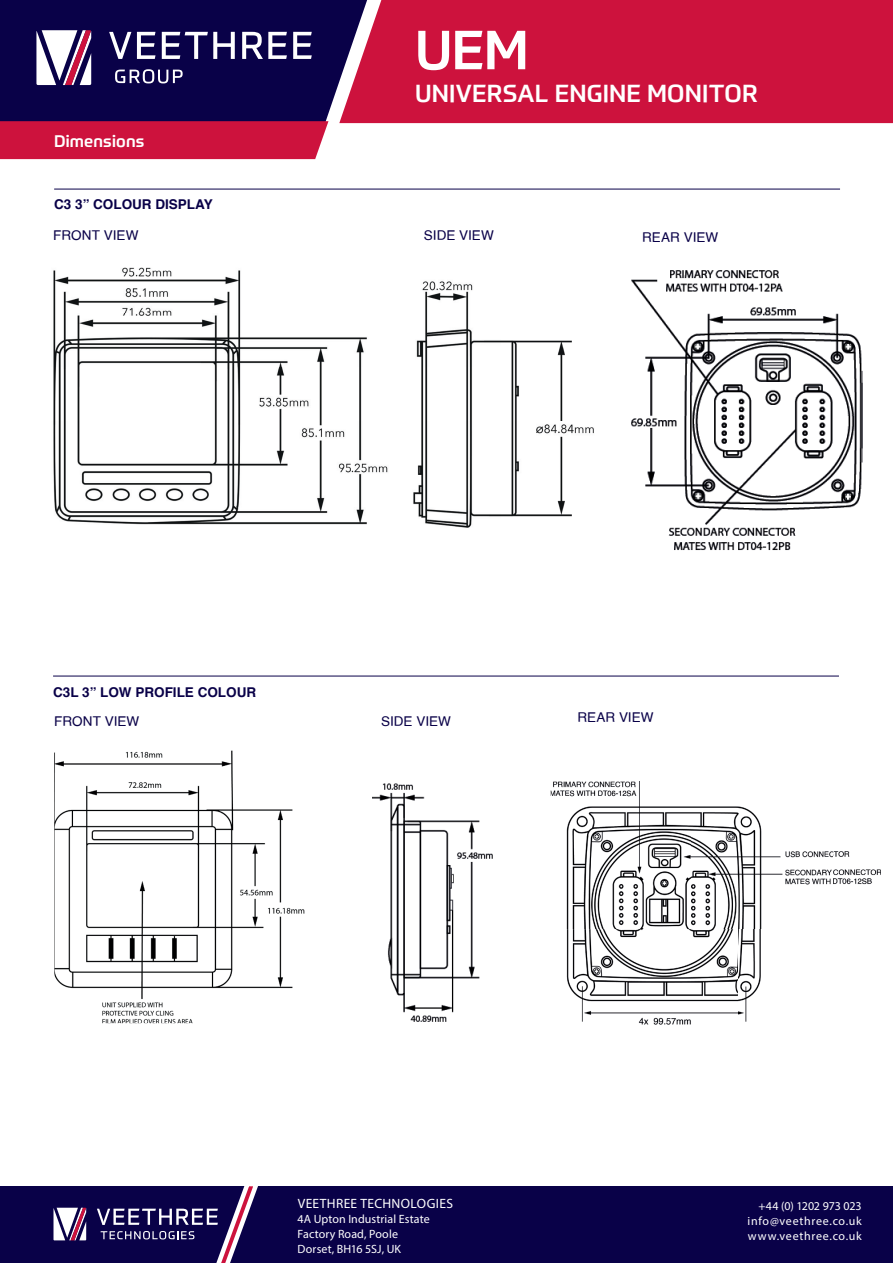
<style>
.page{position:relative;width:893px;height:1263px;background:#fff}
.page>*{position:absolute;margin:0;border:0;box-sizing:border-box;transform-origin:0 0}
.t1{font:500 54px "Prometo";color:#fff}
.t2{font:500 24px "Prometo";letter-spacing:.005em;color:#fff}
.t3{font:500 16.5px "Prometo W04";letter-spacing:.015em;color:#fff}
.t4{font:13.5px "Helvetica";letter-spacing:.005em;color:#090148}
.t5{font:700 13.5px "Helvetica";color:#090148}
.t6{font:13.5px "Myriad Pro";letter-spacing:.03em;color:#fff}
.t7{font:12px/15px "Myriad Pro";letter-spacing:.01em;color:#fff}
</style>
<div class="page">
<div style="left:0;top:0;width:339px;height:123px;background:#090148"></div>
<div style="left:339px;top:0;width:554px;height:123px;background:#cd123d"></div>
<div style="left:0;top:1186px;width:893px;height:77px;background:#090148"></div>
<svg style="left:36px;top:30px;width:55px;height:55px"></svg>
<svg style="left:137px;top:32px;width:18px;height:27px"></svg>
<svg style="left:162px;top:32px;width:73px;height:27px"></svg>
<svg style="left:242px;top:32px;width:45px;height:27px"></svg>
<svg style="left:293px;top:32px;width:19px;height:27px"></svg>
<svg style="left:109px;top:32px;width:22px;height:27px"></svg>
<svg style="left:115px;top:69px;width:68px;height:14px"></svg>
<svg style="left:97px;top:1186px;width:161px;height:77px"></svg>
<svg style="left:54px;top:1208px;width:32px;height:32px"></svg>
<div style="left:0;top:121px;width:328px;height:38px;background:#cd123d"></div>
<hr style="left:53px;top:676px;width:786px;height:1px;background:#090148">
<hr style="left:54px;top:189px;width:786px;height:1px;background:#090148">
<img style="left:53px;top:267px;width:541px;height:261px">
<img style="left:631px;top:270px;width:231px;height:280px">
<img style="left:550px;top:781px;width:331px;height:244px">
<img style="left:54px;top:750px;width:251px;height:273px">
<img style="left:372px;top:783px;width:121px;height:239px">
<h3 class="t3" style="left:54px;top:130px;width:92px">Dimensions</h3>
<h1 class="t1" style="left:415px;top:17px;width:115px">UEM</h1>
<h2 class="t2" style="left:415px;top:79px;width:344px">UNIVERSAL ENGINE MONITOR</h2>
<p class="t5" style="left:54px;top:193px;width:160px">C3 3” COLOUR DISPLAY</p>
<p class="t4" style="left:53px;top:225px;width:87px">FRONT VIEW</p>
<p class="t4" style="left:424px;top:225px;width:72px">SIDE VIEW</p>
<p class="t4" style="left:642px;top:227px;width:78px">REAR VIEW</p>
<p class="t5" style="left:53px;top:681px;width:205px">C3L 3” LOW PROFILE COLOUR</p>
<p class="t4" style="left:54px;top:711px;width:87px">FRONT VIEW</p>
<p class="t4" style="left:381px;top:711px;width:72px">SIDE VIEW</p>
<p class="t4" style="left:577px;top:706px;width:78px">REAR VIEW</p>
<p class="t6" style="left:298px;top:1195px;width:157px">VEETHREE TECHNOLOGIES</p>
<p class="t7" style="left:298px;top:1212px;width:134px">4A Upton Industrial Estate<br>Factory Road, Poole<br>Dorset, BH16 5SJ, UK</p>
<p class="t7" style="left:748px;top:1198px;width:116px;text-align:justify;text-indent:11px">+44 (0) 1202 973 023 info@veethree.co.uk www.veethree.co.uk</p>
</div>
